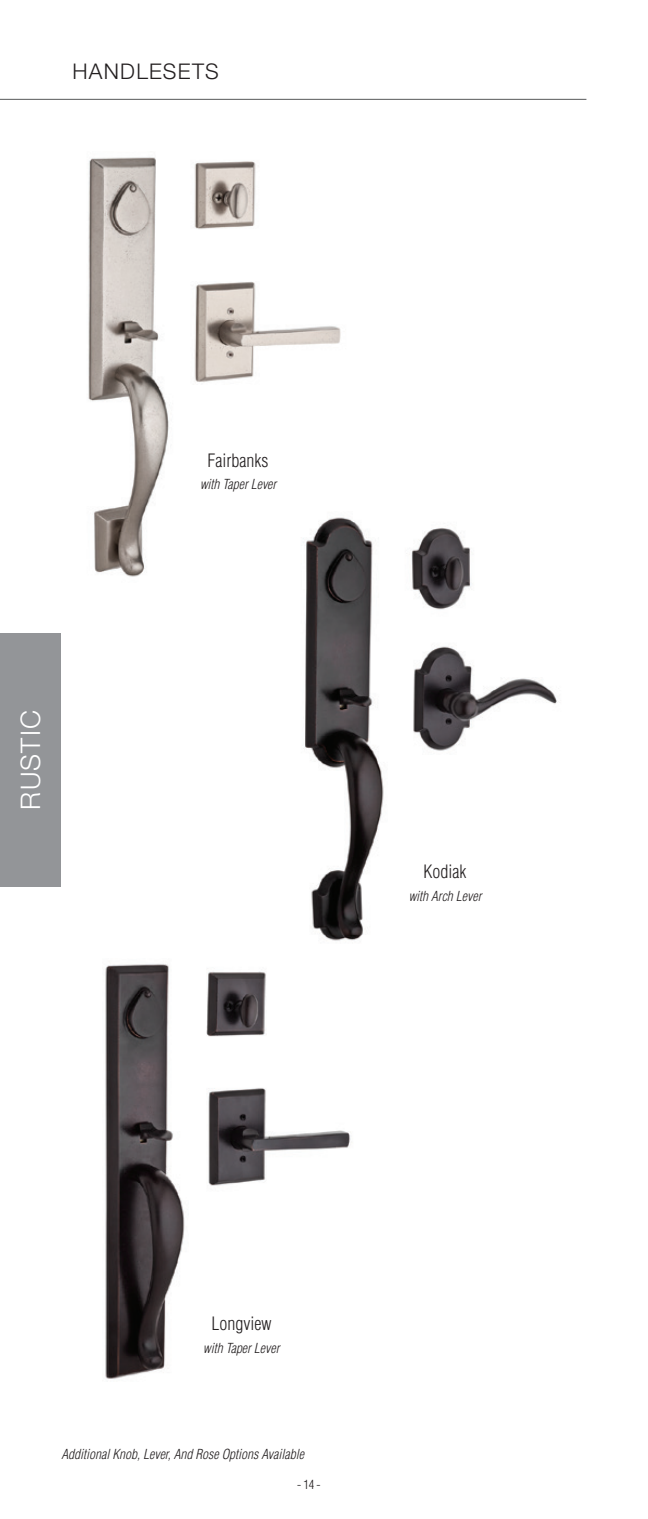
<style>
.page{position:relative;width:648px;height:1519px;background:#fff}
.page>*{position:absolute;margin:0;border:0;box-sizing:border-box;transform-origin:0 0}
.t1{font:300 27px "Helvetica Neue LT Std";letter-spacing:.045em;color:#fff}
.t2{font:300 21.6px "Helvetica Neue LT Std";letter-spacing:.06em;color:#231f20}
.t3{font:300 condensed 18px "Helvetica";color:#231f20}
.t4{font:italic 300 condensed 13.5px "Helvetica";color:#231f20}
.t5{font:300 condensed 12.38px "Helvetica";color:#231f20}
</style>
<div class="page">
<img style="left:88px;top:157px;width:253px;height:420px">
<img style="left:105px;top:964px;width:246px;height:415px">
<hr style="left:0;top:99px;width:586px;height:1px;background:#57585a">
<img style="left:295px;top:495px;width:89px;height:446px">
<img style="left:411px;top:528px;width:146px;height:223px">
<div style="left:0;top:633px;width:61px;height:254px;background:#939598"></div>
<h2 class="t2" style="left:72px;top:58px;width:148px">HANDLESETS</h2>
<h1 class="t1" style="left:14px;top:809px;width:101px;rotate:-90deg">RUSTIC</h1>
<h3 class="t3" style="left:208px;top:449px;width:62px">Fairbanks</h3>
<p class="t4" style="left:200px;top:476px;width:78px">with Taper Lever</p>
<h3 class="t3" style="left:424px;top:860px;width:44px">Kodiak</h3>
<p class="t4" style="left:409px;top:887px;width:74px">with Arch Lever</p>
<h3 class="t3" style="left:211px;top:1312px;width:61px">Longview</h3>
<p class="t4" style="left:203px;top:1339px;width:78px">with Taper Lever</p>
<p class="t4" style="left:62px;top:1445px;width:244px">Additional Knob, Lever, And Rose Options Available</p>
<p class="t5" style="left:297px;top:1476px;width:25px">- 14 -</p>
</div>
